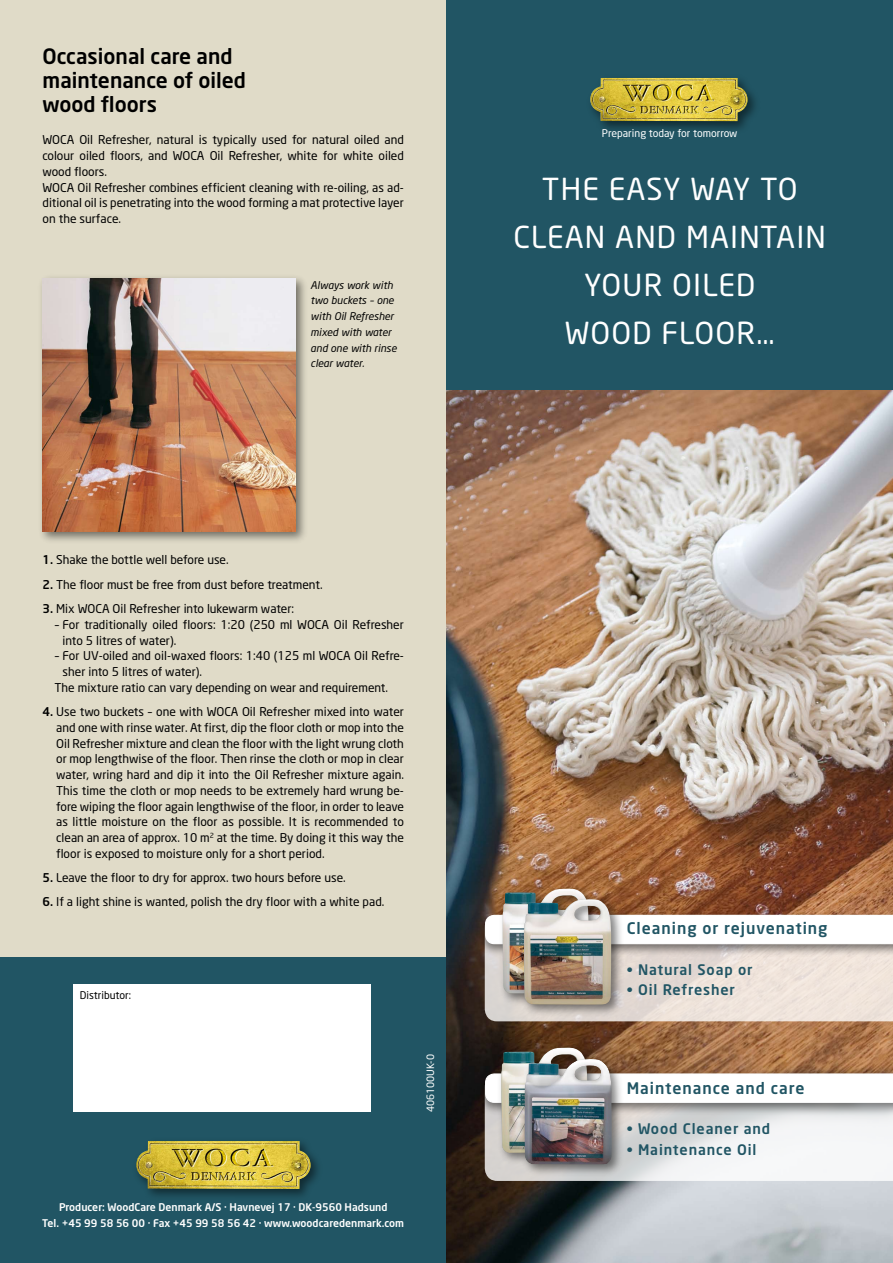
<style>
.page{position:relative;width:893px;height:1263px;background:#fff}
.page>*{position:absolute;margin:0;border:0;box-sizing:border-box;transform-origin:0 0}
.t1{font:30px/48px "Neo Sans";letter-spacing:.04em;color:#fff}
.t2{font:500 21px/24px "Neo Sans";color:#000}
.t3{font:500 15.9px "Neo Sans";letter-spacing:.06em;color:#215564}
.t4{font:500 14.4px "Neo Sans";letter-spacing:.06em;color:#215564}
.t5{font:12px/15.8px "Neo Sans";color:#000}
.t6{font:500 10.5px/16.5px "Neo Sans";color:#fff;text-align:center}
.t7{font:italic 10.5px/15.8px "Neo Sans";color:#000}
.t8{font:10.5px "Neo Sans";color:#fff}
.t9{font:10.5px "Neo Sans";color:#000}
.t10{font:10.05px "Neo Sans";color:#fff}
.s1{font-weight:500}
</style>
<div class="page">
<div style="left:0;top:956px;width:446px;height:307px;background:#215564"></div>
<div style="left:131px;top:1135px;width:194px;height:68px;background:#000;opacity:.5"></div>
<img style="left:136px;top:1141px;width:175px;height:48px">
<div style="left:0;top:0;width:446px;height:957px;background:#e0dbc8"></div>
<div style="left:38px;top:273px;width:272px;height:273px;background:#000;opacity:.5"></div>
<img style="left:43px;top:278px;width:253px;height:253px">
<img style="left:446px;top:390px;width:447px;height:873px">
<div style="left:446px;top:0;width:447px;height:390px;background:#215564"></div>
<div style="left:585px;top:72px;width:176px;height:63px;background:#000;opacity:.5"></div>
<img style="left:590px;top:78px;width:158px;height:43px">
<div style="left:476px;top:910px;width:417px;height:47px;background:#000;opacity:.5"></div>
<svg style="left:485px;top:915px;width:408px;height:106px"></svg>
<div style="left:497px;top:883px;width:106px;height:124px;background:#000;opacity:.5"></div>
<img style="left:503px;top:888px;width:86px;height:105px">
<div style="left:518px;top:893px;width:107px;height:126px;background:#000;opacity:.5"></div>
<img style="left:524px;top:899px;width:87px;height:106px">
<div style="left:476px;top:1069px;width:417px;height:47px;background:#000;opacity:.5"></div>
<svg style="left:485px;top:1073px;width:408px;height:108px"></svg>
<div style="left:495px;top:1042px;width:106px;height:125px;background:#000;opacity:.5"></div>
<img style="left:501px;top:1047px;width:87px;height:106px">
<div style="left:519px;top:1053px;width:107px;height:126px;background:#000;opacity:.5"></div>
<img style="left:524px;top:1059px;width:88px;height:105px">
<div style="left:73px;top:984px;width:297px;height:128px;background:#fff"></div>
<h2 class="t2" style="left:43px;top:44px;width:205px">Occasional care and maintenance of oiled wood floors</h2>
<p class="t5" style="left:43px;top:132px;width:363px">WOCA Oil Refresher, natural is typically used for natural oiled and colour oiled floors, and WOCA Oil Refresher, white for white oiled wood floors.<br>WOCA Oil Refresher combines efficient cleaning with re-oiling, as ad&shy;ditional oil is penetrating into the wood forming a mat protective layer on the surface.</p>
<p class="t7" style="left:311px;top:277px;width:88px">Always work with two buckets – one with Oil Refresher mixed with water and one with rinse clear water.</p>
<p class="t5" style="left:43px;top:552px;width:188px"><span class="s1">1.</span> Shake the bottle well before use.</p>
<p class="t5" style="left:43px;top:576px;width:282px"><span class="s1">2.</span> The floor must be free from dust before treatment.</p>
<p class="t5" style="left:43px;top:600px;width:253px"><span class="s1">3.</span> Mix WOCA Oil Refresher into lukewarm water:</p>
<p class="t5" style="left:63px;top:616px;width:343px;text-indent:-8px">– For traditionally oiled floors: 1:20 (250 ml WOCA Oil Refresher into 5 litres of water).</p>
<p class="t5" style="left:55px;top:648px;width:351px">– For UV-oiled and oil-waxed floors: 1:40 (125 ml WOCA Oil Refre-</p>
<p class="t5" style="left:63px;top:663px;width:141px">sher into 5 litres of water).</p>
<p class="t5" style="left:55px;top:679px;width:335px">The mixture ratio can vary depending on wear and requirement.</p>
<p class="t5" style="left:56px;top:703px;width:349px;text-align:justify;text-indent:-14px"><span class="s1">4.</span> Use two buckets – one with WOCA Oil Refresher mixed into water and one with rinse water. At first, dip the floor cloth or mop into the Oil Refresher mixture and clean the floor with the light wrung cloth or mop lengthwise of the floor. Then rinse the cloth or mop in clear water, wring hard and dip it into the Oil Refresher mixture again.<br>This time the cloth or mop needs to be extremely hard wrung be&shy;fore wiping the floor again lengthwise of the floor, in order to leave as little moisture on the floor as possible. It is recommended to clean an area of approx. 10 m<sup>2</sup> at the time. By doing it this way the floor is exposed to moisture only for a short period.</p>
<p class="t5" style="left:43px;top:869px;width:305px"><span class="s1">5.</span> Leave the floor to dry for approx. two hours before use.</p>
<p class="t5" style="left:43px;top:894px;width:343px"><span class="s1">6.</span> If a light shine is wanted, polish the dry floor with a white pad.</p>
<p class="t9" style="left:80px;top:989px;width:53px">Distributor:</p>
<p class="t10" style="left:424px;top:1112px;width:60px;rotate:-90deg">406100UK-0</p>
<p class="t6" style="left:42px;top:1198px;width:363px">Producer: WoodCare Denmark A/S · Havnevej 17 · DK-9560 Hadsund<br>Tel. +45 99 58 56 00 · Fax +45 99 58 56 42 · www.woodcaredenmark.com</p>
<p class="t8" style="left:602px;top:127px;width:137px">Preparing today for tomorrow</p>
<h1 class="t1" style="left:513px;top:165px;width:265px;text-indent:28px">the easy way to clean and mai</h1>
<h1 class="t1" style="left:739px;top:213px;width:88px">ntai n</h1>
<h1 class="t1" style="left:584px;top:261px;width:38px">your</h1>
<h1 class="t1" style="left:672px;top:261px;width:85px">oiled</h1>
<h1 class="t1" style="left:565px;top:309px;width:23px">woo</h1>
<h1 class="t1" style="left:632px;top:309px;width:49px">d floor</h1>
<h1 class="t1" style="left:756px;top:309px;width:20px">…</h1>
<h3 class="t3" style="left:627px;top:918px;width:202px">Cleaning or rejuvenating</h3>
<p class="t4" style="left:627px;top:960px;width:127px">• Natural Soap or</p>
<p class="t4" style="left:627px;top:981px;width:110px">• Oil Refresher</p>
<h3 class="t3" style="left:627px;top:1078px;width:179px">Maintenance and care</h3>
<p class="t4" style="left:627px;top:1120px;width:145px">• Wood Cleaner and</p>
<p class="t4" style="left:627px;top:1140px;width:131px">• Maintenance Oil</p>
</div>
